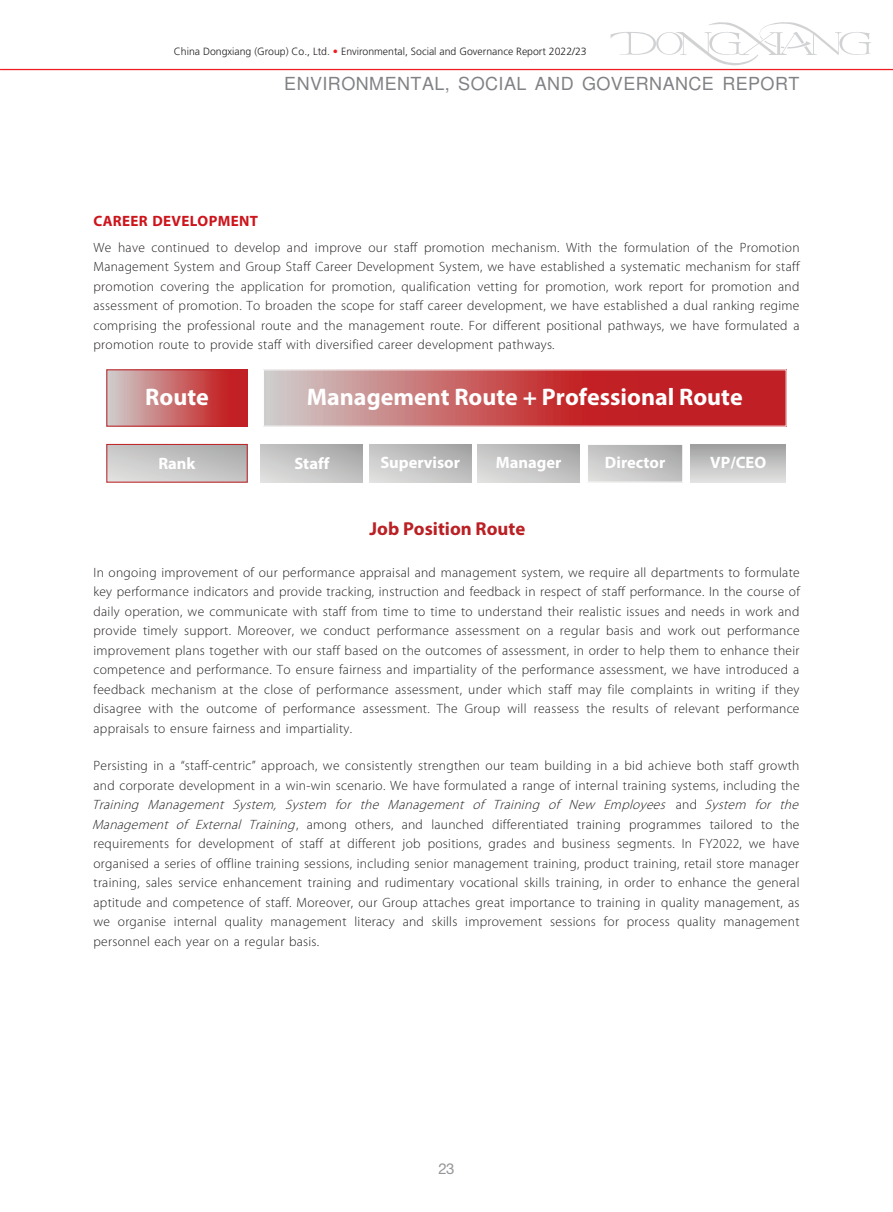
<style>
.page{position:relative;width:893px;height:1212px;background:#fff}
.page>*{position:absolute;margin:0;border:0;box-sizing:border-box;transform-origin:0 0}
.t1{font:700 24px "Myriad Pro";color:#fff}
.t2{font:700 18.75px "Myriad Pro";color:#ba2024}
.t3{font:18px "Nimbus San L";letter-spacing:.025em;color:#808285}
.t4{font:700 16.5px "Myriad Pro";color:#fff}
._04___H2{font:700 15px "Myriad Pro";letter-spacing:.02em;color:#cd151d}
.t5{font:15px "Helvetica Neue LT Std";color:#939598}
._01_Body_Text{font:300 13.5px/19.5px "Myriad Pro";letter-spacing:.02em;color:#231f20;text-align:justify}
.t6{font:300 10.5px "Frutiger LT Std";color:#231f20}
.s1{color:#ee1d23}
.s2{font-style:italic}
</style>
<div class="page">
<svg style="left:611px;top:22px;width:260px;height:44px"></svg>
<hr style="left:0;top:69px;width:893px;height:1px;background:#ee1d23">
<svg style="left:109px;top:371px;width:137px;height:53px;background:#c86a6b"></svg>
<div style="left:107px;top:369px;width:141px;height:57px;border:1px solid #c02025"></div>
<svg style="left:265px;top:371px;width:519px;height:53px;background:#c65558"></svg>
<div style="left:263px;top:369px;width:523px;height:57px;border:1px solid #fff"></div>
<svg style="left:109px;top:446px;width:137px;height:34px;background:#c5c5c4"></svg>
<div style="left:107px;top:444px;width:141px;height:38px;border:1px solid #c02025"></div>
<svg style="left:369px;top:444px;width:102px;height:38px;background:#c2c2c1"></svg>
<svg style="left:478px;top:444px;width:102px;height:38px;background:#c2c1c1"></svg>
<svg style="left:589px;top:446px;width:92px;height:34px;background:#c1c1c1"></svg>
<div style="left:587px;top:444px;width:96px;height:38px;border:1px solid #fff"></div>
<div style="left:691px;top:444px;width:95px;height:38px;background:linear-gradient(to bottom,#9f9f9f,#e1e1e0)"></div>
<svg style="left:261px;top:444px;width:102px;height:38px;background:#c1c1c1"></svg>
<p class="t6" style="left:174px;top:45px;width:414px">China Dongxiang (Group) Co., Ltd. <span class="s1">•</span> Environmental, Social and Governance Report 2022/23</p>
<h3 class="t3" style="left:284px;top:71px;width:517px">ENVIRONMENTAL, SOCIAL AND GOVERNANCE REPORT</h3>
<p class="_04___H2" style="left:94px;top:211px;width:166px">CAREER DEVELOPMENT</p>
<p class="_01_Body_Text" style="left:94px;top:237px;width:707px">We have continued to develop and improve our staff promotion mechanism. With the formulation of the Promotion Management System and Group Staff Career Development System, we have established a systematic mechanism for staff promotion covering the application for promotion, qualification vetting for promotion, work report for promotion and assessment of promotion. To broaden the scope for staff career development, we have established a dual ranking regime comprising the professional route and the management route. For different positional pathways, we have formulated a promotion route to provide staff with diversified career development pathways.</p>
<p class="t1" style="left:145px;top:381px;width:65px">Route</p>
<p class="t1" style="left:307px;top:381px;width:437px">Management Route + Professional Route</p>
<p class="t4" style="left:158px;top:453px;width:39px">Rank</p>
<p class="t4" style="left:294px;top:453px;width:36px">Staff</p>
<p class="t4" style="left:380px;top:452px;width:81px">Supervisor</p>
<p class="t4" style="left:496px;top:452px;width:67px">Manager</p>
<p class="t4" style="left:605px;top:452px;width:62px">Director</p>
<p class="t4" style="left:710px;top:452px;width:58px">VP/CEO</p>
<p class="t2" style="left:369px;top:516px;width:157px">Job Position Route</p>
<p class="_01_Body_Text" style="left:94px;top:563px;width:708px">In ongoing improvement of our performance appraisal and management system, we require all departments to formulate key performance indicators and provide tracking, instruction and feedback in respect of staff performance. In the course of daily operation, we communicate with staff from time to time to understand their realistic issues and needs in work and provide timely support. Moreover, we conduct performance assessment on a regular basis and work out performance improvement plans together with our staff based on the outcomes of assessment, in order to help them to enhance their competence and performance. To ensure fairness and impartiality of the performance assessment, we have introduced a feedback mechanism at the close of performance assessment, under which staff may file complaints in writing if they disagree with the outcome of performance assessment. The Group will reassess the results of relevant performance appraisals to ensure fairness and impartiality.</p>
<p class="_01_Body_Text" style="left:92px;top:756px;width:711px;text-align:left">Persisting in a “staff-centric” approach, we consistently strengthen our team building in a bid achieve both staff growth and corporate development in a win-win scenario. We have formulated a range of internal training systems, including the <span class="s2">Training Management System, System for the Management of Training of New Employees</span> a n d <span class="s2">System for the Management of External Training</span>, among others, and launched differentiated training programmes tailored to the requirements for development of staff at different job positions, grades and business segments. In FY2022, we have organised a series of offline training sessions, including senior management training, product training, retail store manager training, sales service enhancement training and rudimentary vocational skills training, in order to enhance the general aptitude and competence of staff. Moreover, our Group attaches great importance to training in quality management, as we organise internal quality management literacy and skills improvement sessions for process quality management personnel each year on a regular basis.</p>
<p class="t5" style="left:438px;top:1160px;width:18px">23</p>
</div>
